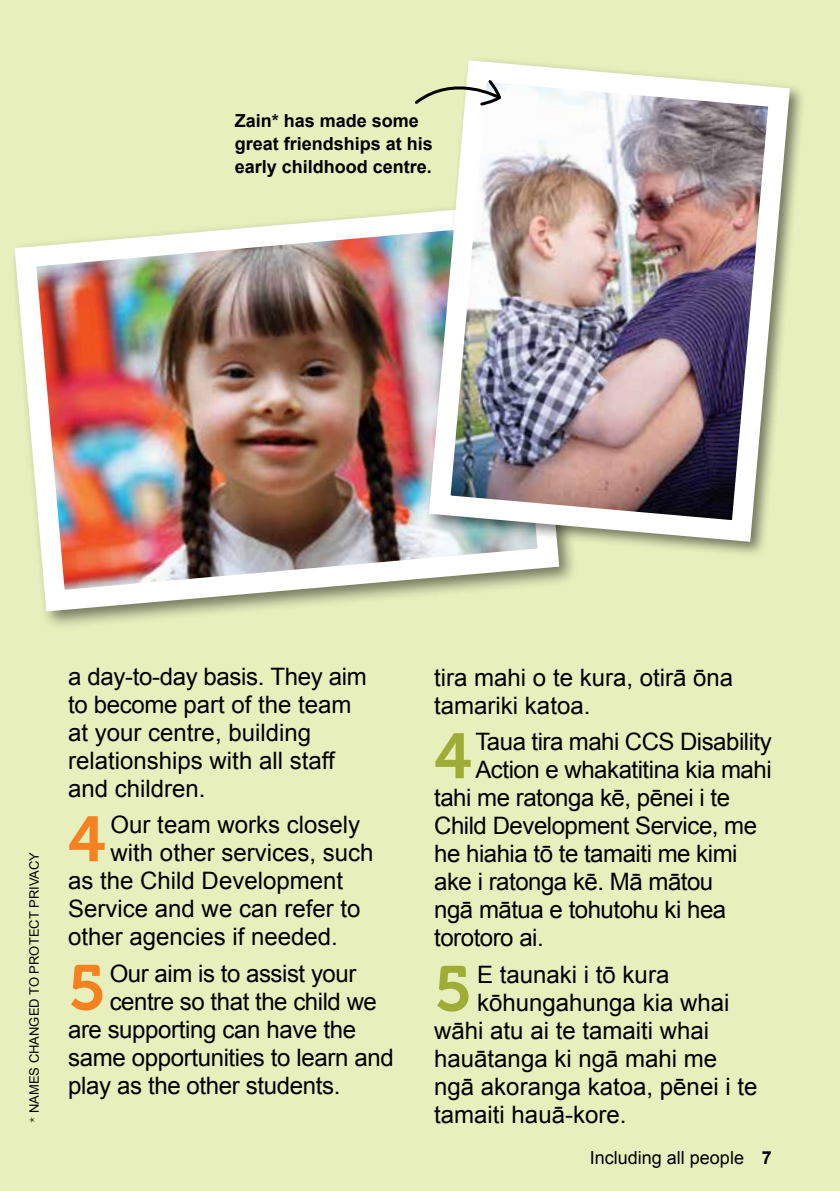
<style>
.page{position:relative;width:840px;height:1191px;background:#fff}
.page>*{position:absolute;margin:0;border:0;box-sizing:border-box;transform-origin:0 0}
.t1{font:63.4px "Museo 700";color:#f58220}
.t2{font:63.4px "Museo 700";color:#9dad35}
.t3{font:24px/28px "Arial";color:#000}
.t4{font:24px "Arial";letter-spacing:-.02em;color:#000}
.t5{font:700 18px/23px "Arial";color:#000}
.t6{font:18px "Arial";color:#000}
.t7{font:13px "Arial";color:#000}
.s1{font-family:"Museo 100"}
.s2{font-weight:700}
</style>
<div class="page">
<div style="left:0;top:0;width:839px;height:1191px;background:#e7efbd"></div>
<img style="left:14px;top:212px;width:555px;height:410px">
<div style="left:424px;top:56px;width:381px;height:502px;background:#000;opacity:.5"></div>
<img style="left:418px;top:56px;width:382px;height:496px">
<svg style="left:414px;top:73px;width:89px;height:34px"></svg>
<p class="t5" style="left:234px;top:109px;width:200px">Zain* has made some great friendships at his early childhood centre.</p>
<p class="t7" style="left:26px;top:1123px;width:272px;rotate:-90deg"><span class="s1">*</span> NAMES CHANGED TO PROTECT PRIVACY</p>
<p class="t3" style="left:68px;top:662px;width:300px">a day-to-day basis. They aim to become part of the team at your centre, building relationships with all staff and children.</p>
<h1 class="t1" style="left:68px;top:804px;width:39px">4</h1>
<p class="t3" style="left:110px;top:811px;width:251px">Our team works closely</p>
<p class="t3" style="left:110px;top:839px;width:264px">with other services, such</p>
<p class="t3" style="left:68px;top:867px;width:276px">as the Child Development</p>
<p class="t3" style="left:68px;top:895px;width:294px">Service and we can refer to</p>
<p class="t3" style="left:68px;top:923px;width:271px">other agencies if needed.</p>
<h1 class="t1" style="left:68px;top:952px;width:39px">5</h1>
<p class="t4" style="left:110px;top:957px;width:248px">Our aim is to assist your</p>
<p class="t4" style="left:110px;top:985px;width:268px">centre so that the child we</p>
<p class="t3" style="left:68px;top:1015px;width:289px">are supporting can have the</p>
<p class="t3" style="left:68px;top:1043px;width:327px">same opportunities to learn and</p>
<p class="t3" style="left:68px;top:1071px;width:274px">play as the other students.</p>
<p class="t3" style="left:434px;top:663px;width:300px">tira mahi o te kura, otirā ōna tamariki katoa.</p>
<h1 class="t2" style="left:434px;top:721px;width:39px">4</h1>
<p class="t4" style="left:475px;top:726px;width:298px">Taua tira mahi CCS Disability</p>
<p class="t4" style="left:475px;top:754px;width:298px">Action e whakatitina kia mahi</p>
<p class="t4" style="left:434px;top:782px;width:297px">tahi me ratonga kē, pēnei i te</p>
<p class="t4" style="left:434px;top:810px;width:324px">Child Development Service, me</p>
<p class="t4" style="left:434px;top:838px;width:305px">he hiahia tō te tamaiti me kimi</p>
<p class="t4" style="left:434px;top:866px;width:280px">ake i ratonga kē. Mā mātou</p>
<p class="t4" style="left:434px;top:894px;width:293px">ngā mātua e tohutohu ki hea</p>
<p class="t4" style="left:434px;top:922px;width:111px">torotoro ai.</p>
<h1 class="t2" style="left:434px;top:953px;width:39px">5</h1>
<p class="t3" style="left:477px;top:960px;width:194px">E taunaki i tō kura</p>
<p class="t3" style="left:477px;top:988px;width:254px">kōhungahunga kia whai</p>
<p class="t3" style="left:434px;top:1016px;width:276px">wāhi atu ai te tamaiti whai</p>
<p class="t3" style="left:434px;top:1044px;width:284px">hauātanga ki ngā mahi me</p>
<p class="t3" style="left:434px;top:1072px;width:324px">ngā akoranga katoa, pēnei i te</p>
<p class="t3" style="left:434px;top:1100px;width:194px">tamaiti hauā-kore.</p>
<p class="t6" style="left:589px;top:1145px;width:183px">Including all people <span class="s2">7</span></p>
</div>
